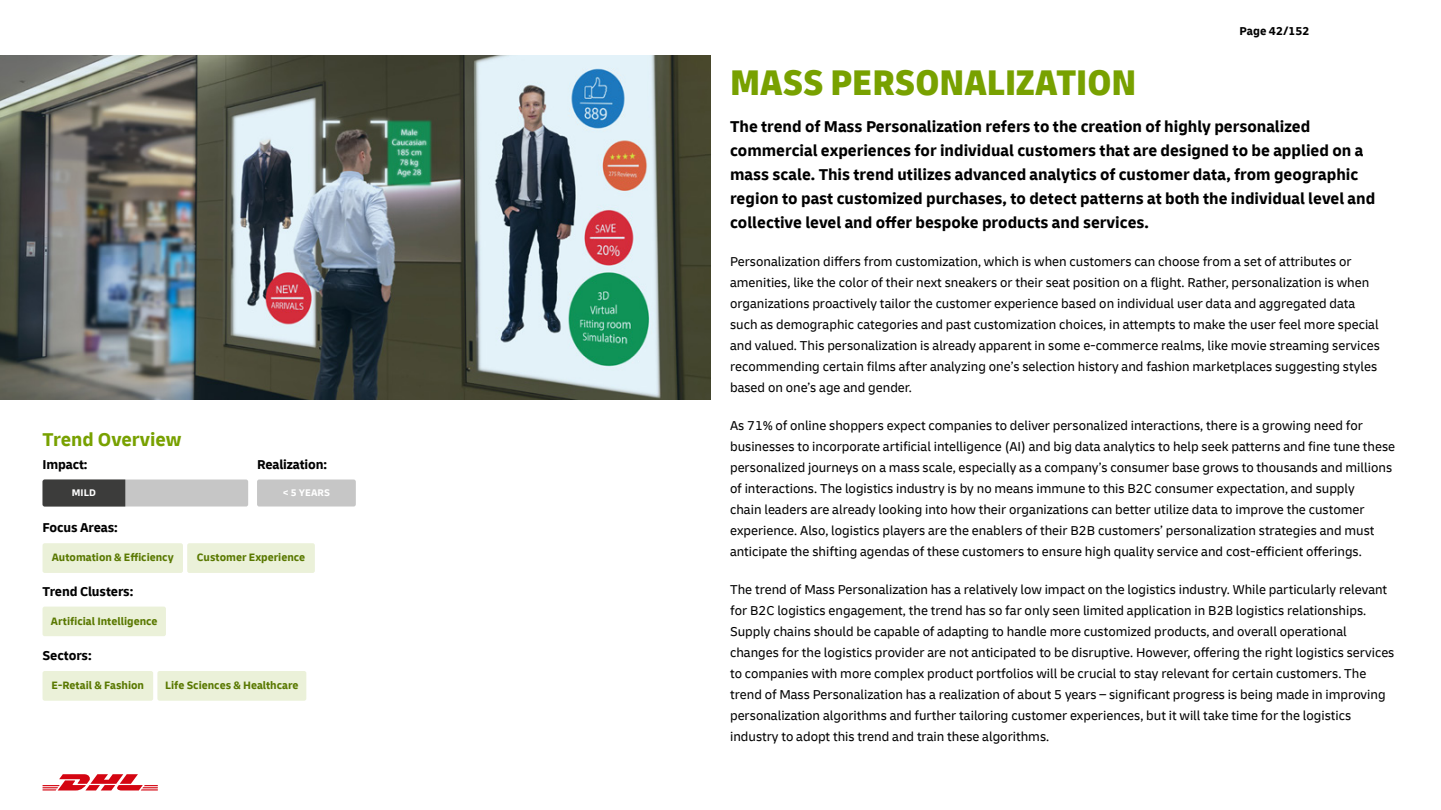
<style>
.page{position:relative;width:1441px;height:810px;background:#fff}
.page>*{position:absolute;margin:0;border:0;box-sizing:border-box;transform-origin:0 0}
.Body_Copy_9_14pt{font:900 condensed 37.5px "Delivery";color:#78a100}
.t1{font:700 19.5px "Delivery";color:#78a100}
.Body_Copy_9_14pt-2{font:700 16.5px/24px "Delivery";color:#000}
.Body_Copy_9_14pt-3{font:13.5px/21px "Delivery";color:#000}
.t2{font:700 13.5px "Delivery";letter-spacing:-.01em;color:#000}
.t3{font:700 12px "Delivery";color:#000}
.t4{font:700 11.25px "Delivery";color:#597800}
.t5{font:700 10.2px "Delivery";color:#fff}
</style>
<div class="page">
<div style="left:43px;top:607px;width:123px;height:29px;background:#ebf1d9;border-radius:2px"></div>
<div style="left:257px;top:480px;width:99px;height:27px;background:#c6c6c6;border-radius:2px"></div>
<img style="left:0;top:55px;width:710px;height:345px">
<div style="left:187px;top:543px;width:128px;height:30px;background:#ebf1d9;border-radius:2px"></div>
<div style="left:43px;top:543px;width:140px;height:30px;background:#ebf1d9;border-radius:2px"></div>
<div style="left:157px;top:671px;width:149px;height:30px;background:#ebf1d9;border-radius:2px"></div>
<div style="left:43px;top:671px;width:110px;height:30px;background:#ebf1d9;border-radius:2px"></div>
<div style="left:43px;top:480px;width:205px;height:27px;background:#c6c6c6;border-radius:2px"></div>
<div style="left:43px;top:480px;width:82px;height:27px;background:#3c3c3b"></div>
<svg style="left:43px;top:774px;width:115px;height:17px"></svg>
<p class="t1" style="left:43px;top:427px;width:140px">Trend Overview</p>
<p class="t2" style="left:43px;top:456px;width:46px">Impact:</p>
<p class="t2" style="left:257px;top:456px;width:72px">Realization:</p>
<p class="t5" style="left:283px;top:486px;width:49px">&lt; 5 YEARS</p>
<p class="t2" style="left:43px;top:519px;width:77px">Focus Areas:</p>
<p class="t4" style="left:52px;top:551px;width:123px">Automation &amp; Efficiency</p>
<p class="t4" style="left:197px;top:551px;width:110px">Customer Experience</p>
<p class="t5" style="left:72px;top:486px;width:25px">MILD</p>
<p class="t2" style="left:43px;top:583px;width:92px">Trend Clusters:</p>
<p class="t4" style="left:51px;top:614px;width:108px">Artificial Intelligence</p>
<p class="t2" style="left:43px;top:647px;width:51px">Sectors:</p>
<p class="t4" style="left:52px;top:679px;width:94px">E-Retail &amp; Fashion</p>
<p class="t4" style="left:165px;top:679px;width:135px">Life Sciences &amp; Healthcare</p>
<p class="t3" style="left:1239px;top:23px;width:72px">Page 42/152</p>
<p class="Body_Copy_9_14pt" style="left:730px;top:59px;width:408px">MASS PERSONALIZATION</p>
<p class="Body_Copy_9_14pt-2" style="left:730px;top:115px;width:646px">The trend of Mass Personalization refers to the creation of highly personalized commercial experiences for individual customers that are designed to be applied on a mass scale. This trend utilizes advanced analytics of customer data, from geographic region to past customized purchases, to detect patterns at both the individual level and collective level and offer bespoke products and services.</p>
<p class="Body_Copy_9_14pt-3" style="left:730px;top:251px;width:651px">Personalization differs from customization, which is when customers can choose from a set of attributes or amenities, like the color of their next sneakers or their seat position on a flight. Rather, personalization is when organizations proactively tailor the customer experience based on individual user data and aggregated data such as demographic categories and past customization choices, in attempts to make the user feel more special and valued. This personalization is already apparent in some e-commerce realms, like movie streaming services recommending certain films after analyzing one’s selection history and fashion marketplaces suggesting styles based on one’s age and gender.</p>
<p class="Body_Copy_9_14pt-3" style="left:730px;top:415px;width:666px">As 71% of online shoppers expect companies to deliver personalized interactions, there is a growing need for businesses to incorporate artificial intelligence (AI) and big data analytics to help seek patterns and fine tune these personalized journeys on a mass scale, especially as a company’s consumer base grows to thousands and millions of interactions. The logistics industry is by no means immune to this B2C consumer expectation, and supply<br>chain leaders are already looking into how their organizations can better utilize data to improve the customer experience. Also, logistics players are the enablers of their B2B customers’ personalization strategies and must anticipate the shifting agendas of these customers to ensure high quality service and cost-efficient offerings.</p>
<p class="Body_Copy_9_14pt-3" style="left:730px;top:579px;width:665px">The trend of Mass Personalization has a relatively low impact on the logistics industry. While particularly relevant for B2C logistics engagement, the trend has so far only seen limited application in B2B logistics relationships.<br>Supply chains should be capable of adapting to handle more customized products, and overall operational changes for the logistics provider are not anticipated to be disruptive. However, offering the right logistics services to companies with more complex product portfolios will be crucial to stay relevant for certain customers. The trend of Mass Personalization has a realization of about 5 years – significant progress is being made in improving personalization algorithms and further tailoring customer experiences, but it will take time for the logistics industry to adopt this trend and train these algorithms.</p>
</div>
